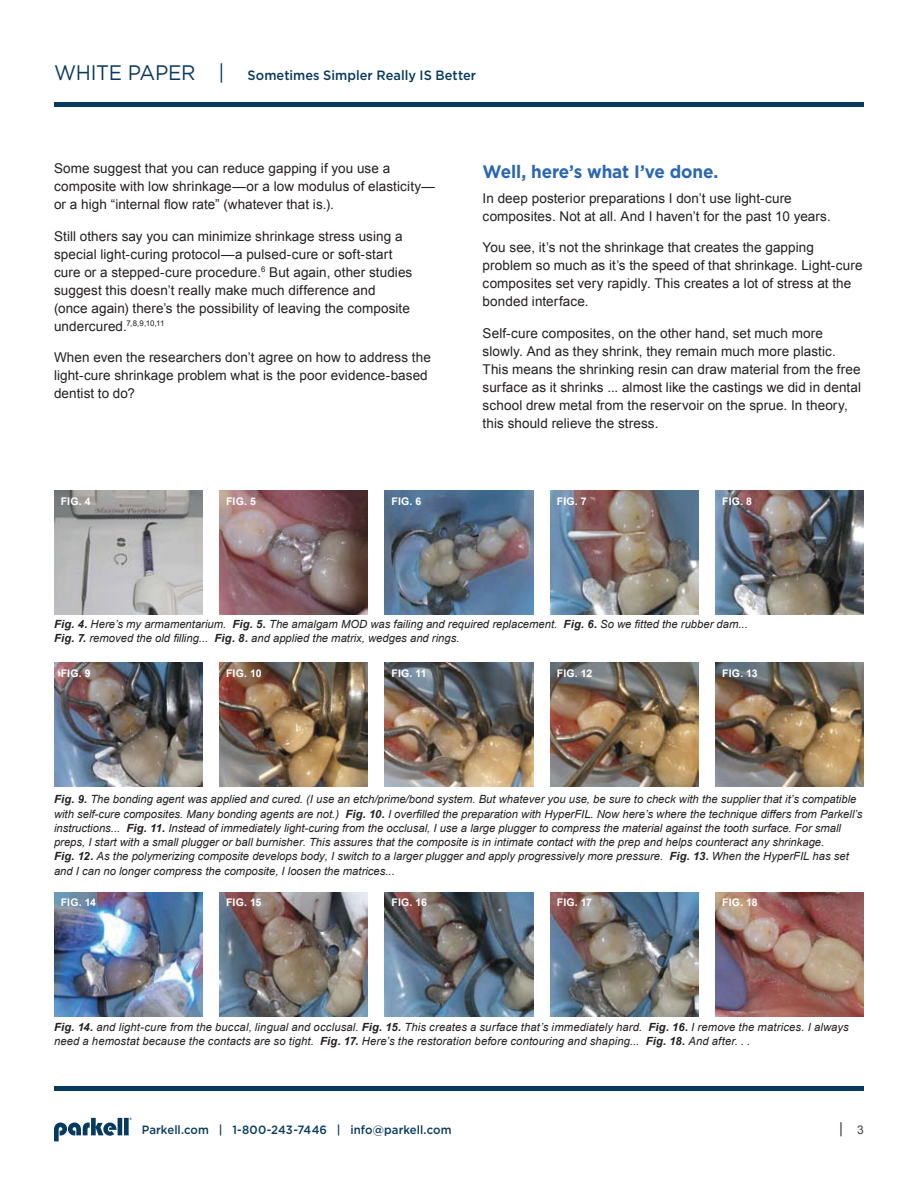
<style>
.page{position:relative;width:918px;height:1188px;background:#fff}
.page>*{position:absolute;margin:0;border:0;box-sizing:border-box;transform-origin:0 0}
.t1{font:700 18px "Gotham";letter-spacing:-.01em;color:#2a67b2;scale:.95 1}
.t2{font:15px "Arial";color:#3e3e3f}
.t3{font:13.5px/18px "Arial";letter-spacing:.005em;color:#231f20}
.t4{font:500 13.5px "Gotham";color:#083a5f;scale:.95 1}
.t5{font:500 12px "Gotham";letter-spacing:.005em;color:#083a5f;scale:.95 1}
.t6{font:italic 11.25px/14.2px "Arial";color:#231f20}
.t7{font:700 10.5px "Arial";letter-spacing:.01em;color:#fff}
.s1{font-weight:400;font-size:21px}
.s2{font-weight:700}
</style>
<div class="page">
<hr style="left:54px;top:1087px;width:810px;height:4px;background:#083a5f">
<hr style="left:54px;top:103px;width:810px;height:4px;background:#083a5f">
<svg style="left:54px;top:1118px;width:78px;height:23px"></svg>
<img style="left:219px;top:490px;width:149px;height:124px">
<img style="left:550px;top:892px;width:149px;height:124px">
<img style="left:385px;top:490px;width:148px;height:124px">
<img style="left:385px;top:663px;width:148px;height:124px">
<img style="left:385px;top:892px;width:148px;height:124px">
<img style="left:550px;top:490px;width:149px;height:125px">
<img style="left:550px;top:663px;width:149px;height:124px">
<img style="left:219px;top:892px;width:149px;height:124px">
<img style="left:716px;top:490px;width:148px;height:124px">
<img style="left:716px;top:663px;width:148px;height:124px">
<img style="left:716px;top:892px;width:148px;height:124px">
<img style="left:54px;top:490px;width:148px;height:124px">
<img style="left:54px;top:663px;width:148px;height:124px">
<img style="left:219px;top:663px;width:149px;height:124px">
<img style="left:54px;top:892px;width:148px;height:124px">
<p class="t4" style="left:54px;top:66px;width:446px"><span class="s1">WHITE PAPER |</span> Sometimes Simpler Really IS Better</p>
<p class="t3" style="left:54px;top:160px;width:382px">Some suggest that you can reduce gapping if you use a composite with low shrinkage—or a low modulus of elasticity— or a high “internal flow rate” (whatever that is.).</p>
<p class="t3" style="left:54px;top:227px;width:360px">Still others say you can minimize shrinkage stress using a special light-curing protocol—a pulsed-cure or soft-start cure or a stepped-cure procedure.<sup>6</sup> But again, other studies suggest this doesn’t really make much difference and (once again) there’s the possibility of leaving the composite undercured.<sup>7,8,9,10,11</sup></p>
<p class="t3" style="left:54px;top:349px;width:378px">When even the researchers don’t agree on how to address the light-cure shrinkage problem what is the poor evidence-based dentist to do?</p>
<h1 class="t1" style="left:483px;top:160px;width:250px">Well, here’s what I’ve done.</h1>
<p class="t3" style="left:483px;top:189px;width:350px">In deep posterior preparations I don’t use light-cure composites. Not at all. And I haven’t for the past 10 years.</p>
<p class="t3" style="left:483px;top:239px;width:381px">You see, it’s not the shrinkage that creates the gapping problem so much as it’s the speed of that shrinkage. Light-cure composites set very rapidly. This creates a lot of stress at the bonded interface.</p>
<p class="t3" style="left:483px;top:324px;width:380px">Self-cure composites, on the other hand, set much more slowly. And as they shrink, they remain much more plastic.<br>This means the shrinking resin can draw material from the free surface as it shrinks ... almost like the castings we did in dental school drew metal from the reservoir on the sprue. In theory, this should relieve the stress.</p>
<p class="t7" style="left:61px;top:494px;width:31px">FIG. 4</p>
<p class="t7" style="left:226px;top:494px;width:31px">FIG. 5</p>
<p class="t7" style="left:392px;top:494px;width:31px">FIG. 6</p>
<p class="t7" style="left:557px;top:494px;width:31px">FIG. 7</p>
<p class="t7" style="left:722px;top:494px;width:31px">FIG. 8</p>
<p class="t6" style="left:54px;top:617px;width:695px"><span class="s2">Fig. 4.</span> Here’s my armamentarium. <span class="s2">Fig. 5.</span> The amalgam MOD was failing and required replacement. <span class="s2">Fig. 6.</span> So we fitted the rubber dam...<br><span class="s2">Fig. 7.</span> removed the old filling... <span class="s2">Fig. 8.</span> and applied the matrix, wedges and rings.</p>
<p class="t7" style="left:61px;top:666px;width:31px">FIG. 9</p>
<p class="t7" style="left:226px;top:666px;width:37px">FIG. 10</p>
<p class="t7" style="left:392px;top:666px;width:37px">FIG. 11</p>
<p class="t7" style="left:557px;top:666px;width:37px">FIG. 12</p>
<p class="t7" style="left:722px;top:666px;width:37px">FIG. 13</p>
<p class="t6" style="left:54px;top:793px;width:810px"><span class="s2">Fig. 9.</span> The bonding agent was applied and cured. (I use an etch/prime/bond system. But whatever you use, be sure to check with the supplier that it’s compatible with self-cure composites. Many bonding agents are not.) <span class="s2">Fig. 10.</span> I overfilled the preparation with HyperFIL. Now here’s where the technique differs from Parkell’s instructions... <span class="s2">Fig. 11.</span> Instead of immediately light-curing from the occlusal, I use a large plugger to compress the material against the tooth surface. For small preps, I start with a small plugger or ball burnisher. This assures that the composite is in intimate contact with the prep and helps counteract any shrinkage.<br><span class="s2">Fig. 12.</span> As the polymerizing composite develops body, I switch to a larger plugger and apply progressively more pressure. <span class="s2">Fig. 13.</span> When the HyperFIL has set and I can no longer compress the composite, I loosen the matrices...</p>
<p class="t7" style="left:61px;top:896px;width:37px">FIG. 14</p>
<p class="t7" style="left:226px;top:896px;width:37px">FIG. 15</p>
<p class="t7" style="left:392px;top:896px;width:37px">FIG. 16</p>
<p class="t7" style="left:557px;top:896px;width:37px">FIG. 17</p>
<p class="t7" style="left:722px;top:896px;width:37px">FIG. 18</p>
<p class="t6" style="left:54px;top:1020px;width:796px"><span class="s2">Fig. 14.</span> and light-cure from the buccal, lingual and occlusal. <span class="s2">Fig. 15.</span> This creates a surface that’s immediately hard. <span class="s2">Fig. 16.</span> I remove the matrices. I always need a hemostat because the contacts are so tight. <span class="s2">Fig. 17.</span> Here’s the restoration before contouring and shaping... <span class="s2">Fig. 18.</span> And after. . .</p>
<p class="t5" style="left:142px;top:1122px;width:328px">Parkell.com | 1-800-243-7446 | info@parkell.com</p>
<h2 class="t2" style="left:839px;top:1117px;width:26px">| <sub>3</sub></h2>
</div>
